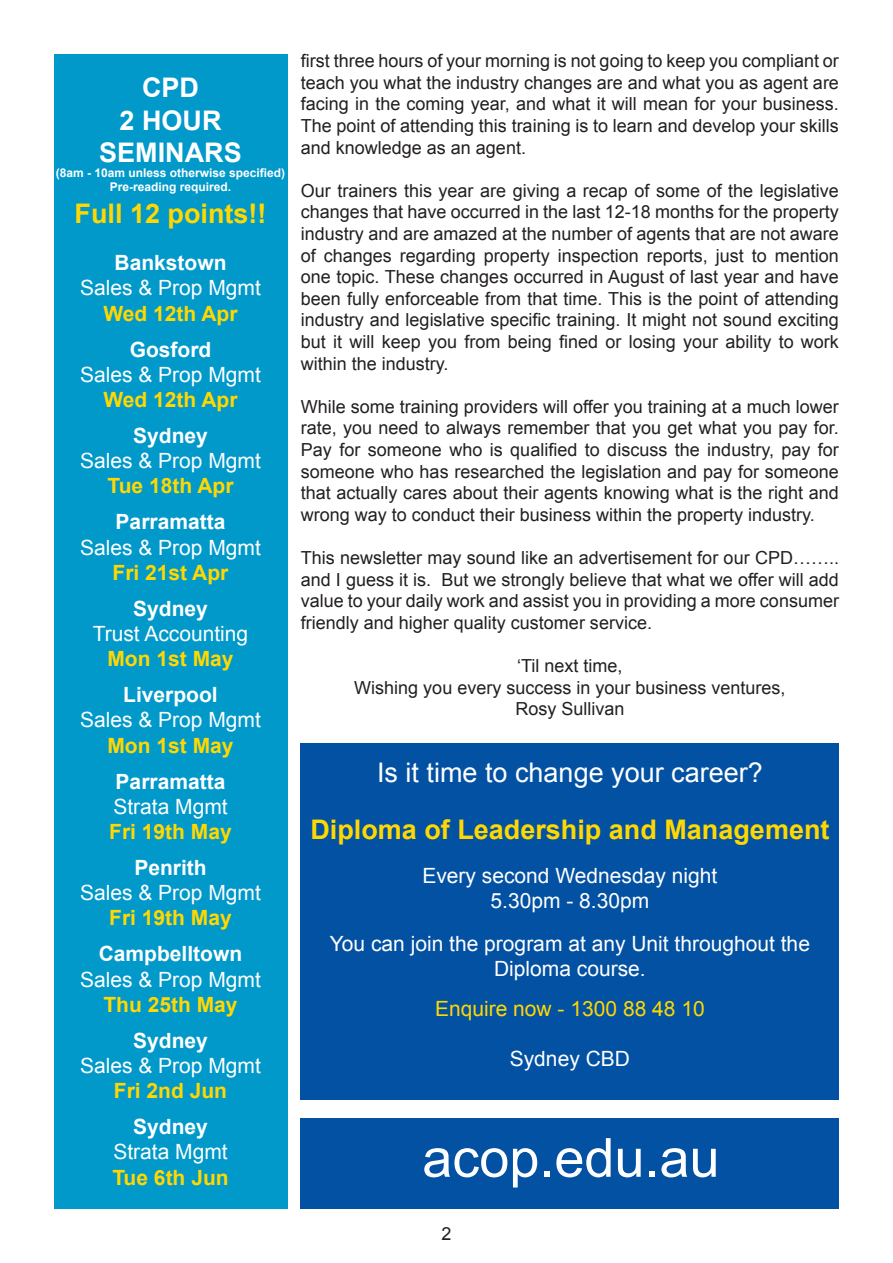
<style>
.page{position:relative;width:893px;height:1263px;background:#fff}
.page>*{position:absolute;margin:0;border:0;box-sizing:border-box;transform-origin:0 0}
.t1{font:54px "Arial";color:#fff}
.t2{font:700 27px "Arial";color:#ffd801}
.t3{font:27px "Arial";color:#fff}
.t4{font:700 27px "Arial";color:#fff}
.t5{font:21px/25.2px "Arial";color:#fff;text-align:center}
.t6{font:700 21px "Arial";color:#ffd801}
.t7{font:700 21px "Arial";color:#fff}
.t8{font:21px "Arial";color:#ffd801}
.Body_Text{font:18px/21.6px "Arial";color:#231f20;text-align:justify}
.t9{font:700 12px "Arial";color:#fff}
</style>
<div class="page">
<div style="left:54px;top:54px;width:233px;height:1155px;background:#0099ca"></div>
<div style="left:301px;top:743px;width:538px;height:356px;background:#0351a2"></div>
<div style="left:301px;top:1118px;width:538px;height:91px;background:#0351a2"></div>
<p class="t4" style="left:142px;top:70px;width:58px">CPD</p>
<p class="t4" style="left:119px;top:102px;width:104px">2 HOUR</p>
<p class="t4" style="left:99px;top:135px;width:144px">SEMINARS</p>
<p class="t9" style="left:56px;top:164px;width:231px">(8am - 10am unless otherwise specified)</p>
<p class="t9" style="left:110px;top:179px;width:123px">Pre-reading required.</p>
<p class="t2" style="left:75px;top:196px;width:194px">Full 12 points!!</p>
<p class="t7" style="left:114px;top:249px;width:114px">Bankstown</p>
<p class="t5" style="left:80px;top:276px;width:182px">Sales &amp; Prop Mgmt</p>
<p class="t6" style="left:103px;top:299px;width:136px">Wed 12th Apr</p>
<p class="t7" style="left:130px;top:335px;width:83px">Gosford</p>
<p class="t5" style="left:80px;top:362px;width:182px">Sales &amp; Prop Mgmt</p>
<p class="t6" style="left:103px;top:386px;width:136px">Wed 12th Apr</p>
<p class="t7" style="left:133px;top:422px;width:76px">Sydney</p>
<p class="t5" style="left:80px;top:448px;width:182px">Sales &amp; Prop Mgmt</p>
<p class="t6" style="left:107px;top:472px;width:128px">Tue 18th Apr</p>
<p class="t7" style="left:116px;top:508px;width:111px">Parramatta</p>
<p class="t5" style="left:80px;top:535px;width:182px">Sales &amp; Prop Mgmt</p>
<p class="t6" style="left:113px;top:558px;width:117px">Fri 21st Apr</p>
<p class="t7" style="left:133px;top:594px;width:76px">Sydney</p>
<p class="t5" style="left:93px;top:621px;width:157px">Trust Accounting</p>
<p class="t6" style="left:107px;top:645px;width:128px">Mon 1st May</p>
<p class="t7" style="left:123px;top:681px;width:96px">Liverpool</p>
<p class="t5" style="left:80px;top:708px;width:182px">Sales &amp; Prop Mgmt</p>
<p class="t6" style="left:107px;top:731px;width:128px">Mon 1st May</p>
<p class="t7" style="left:116px;top:767px;width:111px">Parramatta</p>
<p class="t5" style="left:113px;top:794px;width:116px">Strata Mgmt</p>
<p class="t6" style="left:109px;top:818px;width:124px">Fri 19th May</p>
<p class="t7" style="left:134px;top:854px;width:74px">Penrith</p>
<p class="t5" style="left:80px;top:880px;width:182px">Sales &amp; Prop Mgmt</p>
<p class="t6" style="left:109px;top:904px;width:124px">Fri 19th May</p>
<p class="t7" style="left:99px;top:940px;width:145px">Campbelltown</p>
<p class="t5" style="left:80px;top:967px;width:182px">Sales &amp; Prop Mgmt</p>
<p class="t6" style="left:103px;top:990px;width:136px">Thu 25th May</p>
<p class="t7" style="left:133px;top:1026px;width:76px">Sydney</p>
<p class="t5" style="left:80px;top:1053px;width:182px">Sales &amp; Prop Mgmt</p>
<p class="t6" style="left:114px;top:1077px;width:115px">Fri 2nd Jun</p>
<p class="t7" style="left:133px;top:1113px;width:76px">Sydney</p>
<p class="t5" style="left:113px;top:1140px;width:116px">Strata Mgmt</p>
<p class="t6" style="left:112px;top:1163px;width:118px">Tue 6th Jun</p>
<p class="Body_Text" style="left:301px;top:50px;width:540px">first three hours of your morning is not going to keep you compliant or teach you what the industry changes are and what you as agent are facing in the coming year, and what it will mean for your business.<br>The point of attending this training is to learn and develop your skills and knowledge as an agent.</p>
<p class="Body_Text" style="left:301px;top:180px;width:540px">Our trainers this year are giving a recap of some of the legislative changes that have occurred in the last 12-18 months for the property industry and are amazed at the number of agents that are not aware of changes regarding property inspection reports, just to mention one topic. These changes occurred in August of last year and have been fully enforceable from that time. This is the point of attending industry and legislative specific training. It might not sound exciting but it will keep you from being fined or losing your ability to work within the industry.</p>
<p class="Body_Text" style="left:301px;top:396px;width:540px">While some training providers will offer you training at a much lower rate, you need to always remember that you get what you pay for.<br>Pay for someone who is qualified to discuss the industry, pay for someone who has researched the legislation and pay for someone that actually cares about their agents knowing what is the right and wrong way to conduct their business within the property industry.</p>
<p class="Body_Text" style="left:301px;top:547px;width:540px">This newsletter may sound like an advertisement for our CPD…….. and I guess it is. But we strongly believe that what we offer will add value to your daily work and assist you in providing a more consumer friendly and higher quality customer service.</p>
<p class="Body_Text" style="left:517px;top:655px;width:107px">‘Til next time,</p>
<p class="Body_Text" style="left:354px;top:677px;width:433px">Wishing you every success in your business ventures,</p>
<p class="Body_Text" style="left:515px;top:698px;width:111px">Rosy Sullivan</p>
<p class="t3" style="left:377px;top:755px;width:387px">Is it time to change your career?</p>
<p class="t2" style="left:310px;top:812px;width:521px">Diploma of Leadership and Management</p>
<p class="t5" style="left:422px;top:863px;width:296px">Every second Wednesday night</p>
<p class="t5" style="left:490px;top:888px;width:160px">5.30pm - 8.30pm</p>
<p class="t5" style="left:330px;top:931px;width:482px">You can join the program at any Unit throughout the<br>Diploma course.</p>
<p class="t8" style="left:435px;top:995px;width:271px">Enquire now - 1300 88 48 10</p>
<p class="t5" style="left:510px;top:1046px;width:122px">Sydney CBD</p>
<p class="t1" style="left:422px;top:1122px;width:299px">acop.edu.au</p>
<p class="Body_Text" style="left:441px;top:1223px;width:12px">2</p>
</div>
